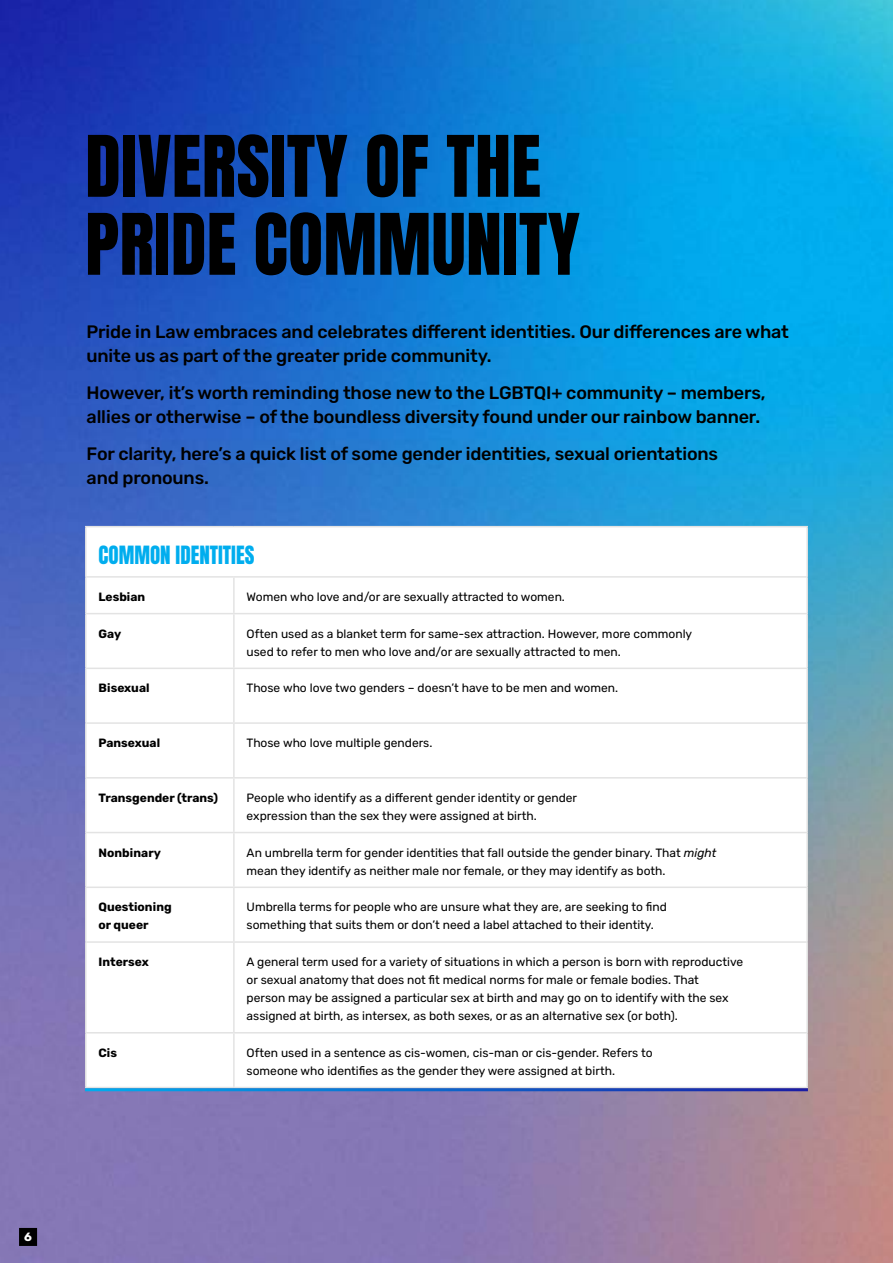
<style>
.page{position:relative;width:893px;height:1263px;background:#fff}
.page>*{position:absolute;margin:0;border:0;box-sizing:border-box;transform-origin:0 0}
.t1{font:72px/78px "Anton";letter-spacing:.005em;color:#000}
.t2{font:21px "Anton";color:#00adee}
.t3{font:500 18px/24px "Rubik";letter-spacing:-.01em;color:#000}
.t4{font:12px/18px "Rubik";color:#000}
.t5{font:700 12px/18px "Rubik";color:#000}
.t6{font:700 12px "Rubik";color:#fff}
.s1{font-style:italic}
</style>
<div class="page">
<img style="left:0;top:0;width:893px;height:1263px">
<svg style="left:87px;top:527px;width:719px;height:560px"></svg>
<hr style="left:85px;top:526px;width:149px;height:1px;background:#e3e3e3">
<hr style="left:85px;top:527px;width:2px;height:49px;background:#e3e3e3">
<hr style="left:234px;top:526px;width:574px;height:1px;background:#e3e3e3">
<hr style="left:806px;top:527px;width:2px;height:49px;background:#e3e3e3">
<hr style="left:85px;top:576px;width:149px;height:2px;background:#e3e3e3">
<hr style="left:85px;top:578px;width:2px;height:35px;background:#e3e3e3">
<hr style="left:234px;top:576px;width:574px;height:2px;background:#e3e3e3">
<hr style="left:806px;top:578px;width:2px;height:35px;background:#e3e3e3">
<hr style="left:85px;top:613px;width:149px;height:1px;background:#e3e3e3">
<hr style="left:85px;top:614px;width:2px;height:54px;background:#e3e3e3">
<hr style="left:234px;top:613px;width:574px;height:1px;background:#e3e3e3">
<hr style="left:806px;top:614px;width:2px;height:54px;background:#e3e3e3">
<hr style="left:85px;top:669px;width:2px;height:53px;background:#e3e3e3">
<hr style="left:806px;top:669px;width:2px;height:53px;background:#e3e3e3">
<hr style="left:85px;top:724px;width:2px;height:53px;background:#e3e3e3">
<hr style="left:806px;top:724px;width:2px;height:53px;background:#e3e3e3">
<hr style="left:85px;top:778px;width:2px;height:54px;background:#e3e3e3">
<hr style="left:806px;top:778px;width:2px;height:54px;background:#e3e3e3">
<hr style="left:85px;top:833px;width:2px;height:53px;background:#e3e3e3">
<hr style="left:806px;top:833px;width:2px;height:53px;background:#e3e3e3">
<hr style="left:85px;top:888px;width:2px;height:53px;background:#e3e3e3">
<hr style="left:806px;top:888px;width:2px;height:53px;background:#e3e3e3">
<hr style="left:85px;top:943px;width:2px;height:89px;background:#e3e3e3">
<hr style="left:806px;top:943px;width:2px;height:89px;background:#e3e3e3">
<hr style="left:85px;top:1033px;width:2px;height:54px;background:#e3e3e3">
<hr style="left:806px;top:1033px;width:2px;height:54px;background:#e3e3e3">
<hr style="left:233px;top:578px;width:2px;height:35px;background:#e3e3e3">
<hr style="left:233px;top:614px;width:2px;height:54px;background:#e3e3e3">
<hr style="left:85px;top:668px;width:149px;height:1px;background:#e3e3e3">
<hr style="left:234px;top:668px;width:574px;height:1px;background:#e3e3e3">
<hr style="left:233px;top:669px;width:2px;height:53px;background:#e3e3e3">
<hr style="left:85px;top:722px;width:149px;height:2px;background:#e3e3e3">
<hr style="left:234px;top:722px;width:574px;height:2px;background:#e3e3e3">
<hr style="left:233px;top:724px;width:2px;height:53px;background:#e3e3e3">
<hr style="left:85px;top:777px;width:149px;height:1px;background:#e3e3e3">
<hr style="left:234px;top:777px;width:574px;height:1px;background:#e3e3e3">
<hr style="left:233px;top:778px;width:2px;height:54px;background:#e3e3e3">
<hr style="left:85px;top:832px;width:149px;height:1px;background:#e3e3e3">
<hr style="left:234px;top:832px;width:574px;height:1px;background:#e3e3e3">
<hr style="left:233px;top:833px;width:2px;height:53px;background:#e3e3e3">
<hr style="left:85px;top:886px;width:149px;height:2px;background:#e3e3e3">
<hr style="left:234px;top:886px;width:574px;height:2px;background:#e3e3e3">
<hr style="left:233px;top:888px;width:2px;height:53px;background:#e3e3e3">
<hr style="left:85px;top:941px;width:149px;height:2px;background:#e3e3e3">
<hr style="left:234px;top:941px;width:574px;height:2px;background:#e3e3e3">
<hr style="left:233px;top:943px;width:2px;height:89px;background:#e3e3e3">
<hr style="left:85px;top:1032px;width:149px;height:1px;background:#e3e3e3">
<hr style="left:234px;top:1032px;width:574px;height:1px;background:#e3e3e3">
<hr style="left:233px;top:1033px;width:2px;height:54px;background:#e3e3e3">
<hr style="left:85px;top:1087px;width:149px;height:1px;background:#e3e3e3">
<hr style="left:234px;top:1087px;width:574px;height:1px;background:#e3e3e3">
<hr style="left:85px;top:1088px;width:723px;height:3px;background:#fff">
<div style="left:19px;top:1228px;width:18px;height:18px;background:#000"></div>
<h1 class="t1" style="left:85px;top:133px;width:496px">DIVERSITY OF THE<br>PRIDE COMMUNITY</h1>
<h3 class="t3" style="left:87px;top:320px;width:704px">Pride in Law embraces and celebrates different identities. Our differences are what unite us as part of the greater pride community.</h3>
<h3 class="t3" style="left:87px;top:381px;width:680px">However, it’s worth reminding those new to the LGBTQI+ community – members, allies or otherwise – of the boundless diversity found under our rainbow banner.</h3>
<h3 class="t3" style="left:87px;top:442px;width:633px">For clarity, here’s a quick list of some gender identities, sexual orientations and pronouns.</h3>
<h2 class="t2" style="left:99px;top:545px;width:157px">COMMON IDENTITIES</h2>
<p class="t5" style="left:99px;top:588px;width:48px">Lesbian</p>
<p class="t4" style="left:247px;top:588px;width:320px">Women who love and/or are sexually attracted to women.</p>
<p class="t5" style="left:99px;top:625px;width:24px">Gay</p>
<p class="t4" style="left:247px;top:625px;width:447px">Often used as a blanket term for same-sex attraction. However, more commonly used to refer to men who love and/or are sexually attracted to men.</p>
<p class="t5" style="left:99px;top:679px;width:52px">Bisexual</p>
<p class="t4" style="left:247px;top:679px;width:373px">Those who love two genders – doesn’t have to be men and women.</p>
<p class="t5" style="left:99px;top:734px;width:63px">Pansexual</p>
<p class="t4" style="left:247px;top:734px;width:187px">Those who love multiple genders.</p>
<p class="t5" style="left:99px;top:789px;width:121px">Transgender (trans)</p>
<p class="t4" style="left:247px;top:789px;width:332px">People who identify as a different gender identity or gender expression than the sex they were assigned at birth.</p>
<p class="t5" style="left:99px;top:844px;width:64px">Nonbinary</p>
<p class="t4" style="left:247px;top:844px;width:471px">An umbrella term for gender identities that fall outside the gender binary. That <span class="s1">might </span>mean they identify as neither male nor female, or they may identify as both.</p>
<p class="t5" style="left:99px;top:898px;width:75px">Questioning or queer</p>
<p class="t4" style="left:247px;top:898px;width:422px">Umbrella terms for people who are unsure what they are, are seeking to find something that suits them or don’t need a label attached to their identity.</p>
<p class="t5" style="left:99px;top:953px;width:52px">Intersex</p>
<p class="t4" style="left:247px;top:953px;width:498px">A general term used for a variety of situations in which a person is born with reproductive or sexual anatomy that does not fit medical norms for male or female bodies. That<br>person may be assigned a particular sex at birth and may go on to identify with the sex assigned at birth, as intersex, as both sexes, or as an alternative sex (or both).</p>
<p class="t5" style="left:99px;top:1044px;width:20px">Cis</p>
<p class="t4" style="left:247px;top:1044px;width:408px">Often used in a sentence as cis-women, cis-man or cis-gender. Refers to someone who identifies as the gender they were assigned at birth.</p>
<p class="t6" style="left:24px;top:1230px;width:9px">6</p>
</div>
